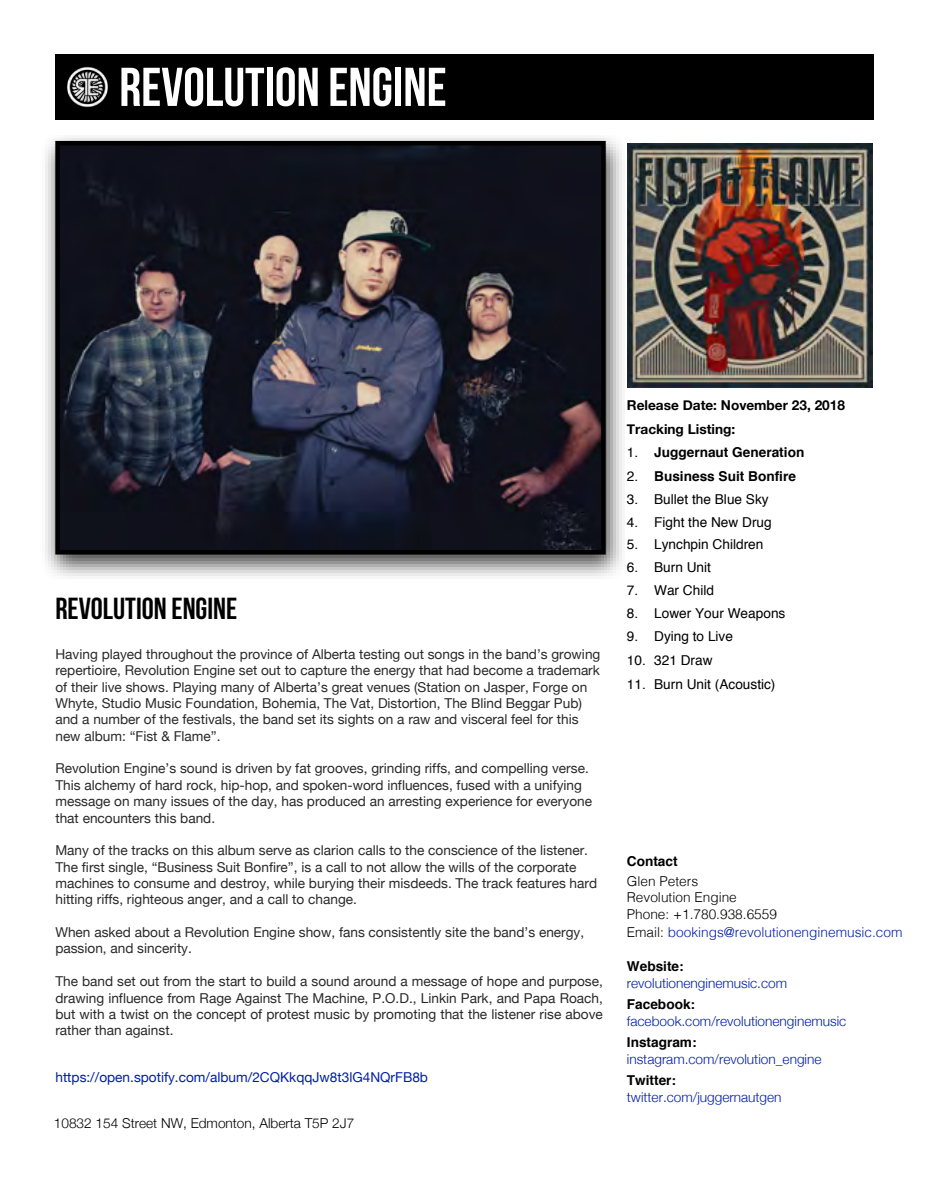
<style>
.page{position:relative;width:928px;height:1200px;background:#fff}
.page>*{position:absolute;margin:0;border:0;box-sizing:border-box;transform-origin:0 0}
.t1{font:700 54.6px "Bebas Neue";color:#fff}
.t2{font:700 30.3px "Bebas Neue";color:#000}
.t3{font:13.5px/16.5px "Helvetica Neue";color:#292929}
.t4{font:13.5px "Helvetica";color:#000}
.t5{font:300 13.5px "Helvetica Neue";color:#021eaa}
.t6{font:700 13.5px "Helvetica";color:#000}
.t7{font:13.5px "Helvetica Neue";color:#021eaa}
.t8{font:300 13.5px/16.5px "Helvetica";color:#000}
.t9{font:700 13.5px/24.3px "Helvetica Neue";color:#000}
.t10{font:300 13.5px "Helvetica";color:#021eaa}
.t11{font:300 13.5px "Helvetica Neue";color:#000}
.s1{font-weight:400}
.s2{color:#000}
</style>
<div class="page">
<div style="left:55px;top:55px;width:818px;height:65px;background:#000"></div>
<img style="left:67px;top:66px;width:41px;height:42px">
<img style="left:45px;top:138px;width:577px;height:438px">
<img style="left:61px;top:147px;width:538px;height:402px">
<div style="left:55px;top:141px;width:550px;height:414px;border:5px solid #000"></div>
<img style="left:627px;top:143px;width:245px;height:245px">
<h1 class="t1" style="left:119px;top:57px;width:329px">REVOLUTION ENGINE</h1>
<h2 class="t2" style="left:55px;top:592px;width:183px">REVOLUTION ENGINE</h2>
<p class="t3" style="left:55px;top:647px;width:546px">Having played throughout the province of Alberta testing out songs in the band’s growing repertioire, Revolution Engine set out to capture the energy that had become a trademark of their live shows. Playing many of Alberta’s great venues (Station on Jasper, Forge on Whyte, Studio Music Foundation, Bohemia, The Vat, Distortion, The Blind Beggar Pub) and a number of the festivals, the band set its sights on a raw and visceral feel for this new album: “Fist &amp; Flame”.</p>
<p class="t3" style="left:55px;top:761px;width:538px">Revolution Engine’s sound is driven by fat grooves, grinding riffs, and compelling verse.<br>This alchemy of hard rock, hip-hop, and spoken-word influences, fused with a unifying message on many issues of the day, has produced an arresting experience for everyone that encounters this band.</p>
<p class="t3" style="left:55px;top:843px;width:543px">Many of the tracks on this album serve as clarion calls to the conscience of the listener.<br>The first single, “Business Suit Bonfire”, is a call to not allow the wills of the corporate machines to consume and destroy, while burying their misdeeds. The track features hard hitting riffs, righteous anger, and a call to change.</p>
<p class="t3" style="left:55px;top:925px;width:530px">When asked about a Revolution Engine show, fans consistently site the band’s energy, passion, and sincerity.</p>
<p class="t3" style="left:55px;top:974px;width:549px;text-align:justify">The band set out from the start to build a sound around a message of hope and purpose, drawing influence from Rage Against The Machine, P.O.D., Linkin Park, and Papa Roach, but with a twist on the concept of protest music by promoting that the listener rise above rather than against.</p>
<p class="t7" style="left:55px;top:1067px;width:374px">https://open.spotify.com/album/2CQKkqqJw8t3lG4NQrFB8b</p>
<p class="t11" style="left:54px;top:1112px;width:302px">10832 154 Street NW, Edmonton, Alberta T5P 2J7</p>
<p class="t9" style="left:626px;top:394px;width:219px">Release Date: November 23, 2018<br>Tracking Listing:</p>
<p class="t6" style="left:626px;top:441px;width:179px"><span class="s1">1.</span> Juggernaut Generation</p>
<p class="t6" style="left:626px;top:465px;width:170px"><span class="s1">2.</span> Business Suit Bonfire</p>
<p class="t4" style="left:626px;top:489px;width:143px">3. Bullet the Blue Sky</p>
<p class="t4" style="left:626px;top:511px;width:146px">4. Fight the New Drug</p>
<p class="t4" style="left:626px;top:534px;width:138px">5. Lynchpin Children</p>
<p class="t4" style="left:626px;top:557px;width:86px">6. Burn Unit</p>
<p class="t4" style="left:626px;top:580px;width:89px">7. War Child</p>
<p class="t4" style="left:626px;top:602px;width:160px">8. Lower Your Weapons</p>
<p class="t4" style="left:626px;top:626px;width:108px">9. Dying to Live</p>
<p class="t4" style="left:626px;top:650px;width:87px">10. 321 Draw</p>
<p class="t4" style="left:626px;top:674px;width:150px">11. Burn Unit (Acoustic)</p>
<p class="t6" style="left:626px;top:850px;width:52px">Contact</p>
<p class="t8" style="left:626px;top:872px;width:152px">Glen Peters<br>Revolution Engine<br>Phone: +1.780.938.6559</p>
<p class="t10" style="left:626px;top:920px;width:277px"><span class="s2">Email:</span> bookings@revolutionenginemusic.com</p>
<p class="t6" style="left:626px;top:955px;width:58px">Website:</p>
<p class="t5" style="left:626px;top:972px;width:162px">revolutionenginemusic.com</p>
<p class="t6" style="left:626px;top:994px;width:70px">Facebook:</p>
<p class="t5" style="left:626px;top:1010px;width:221px">facebook.com/revolutionenginemusic</p>
<p class="t6" style="left:626px;top:1032px;width:71px">Instagram:</p>
<p class="t5" style="left:626px;top:1048px;width:196px">instagram.com/revolution_engine</p>
<p class="t6" style="left:626px;top:1070px;width:51px">Twitter:</p>
<p class="t5" style="left:626px;top:1086px;width:156px">twitter.com/juggernautgen</p>
</div>
